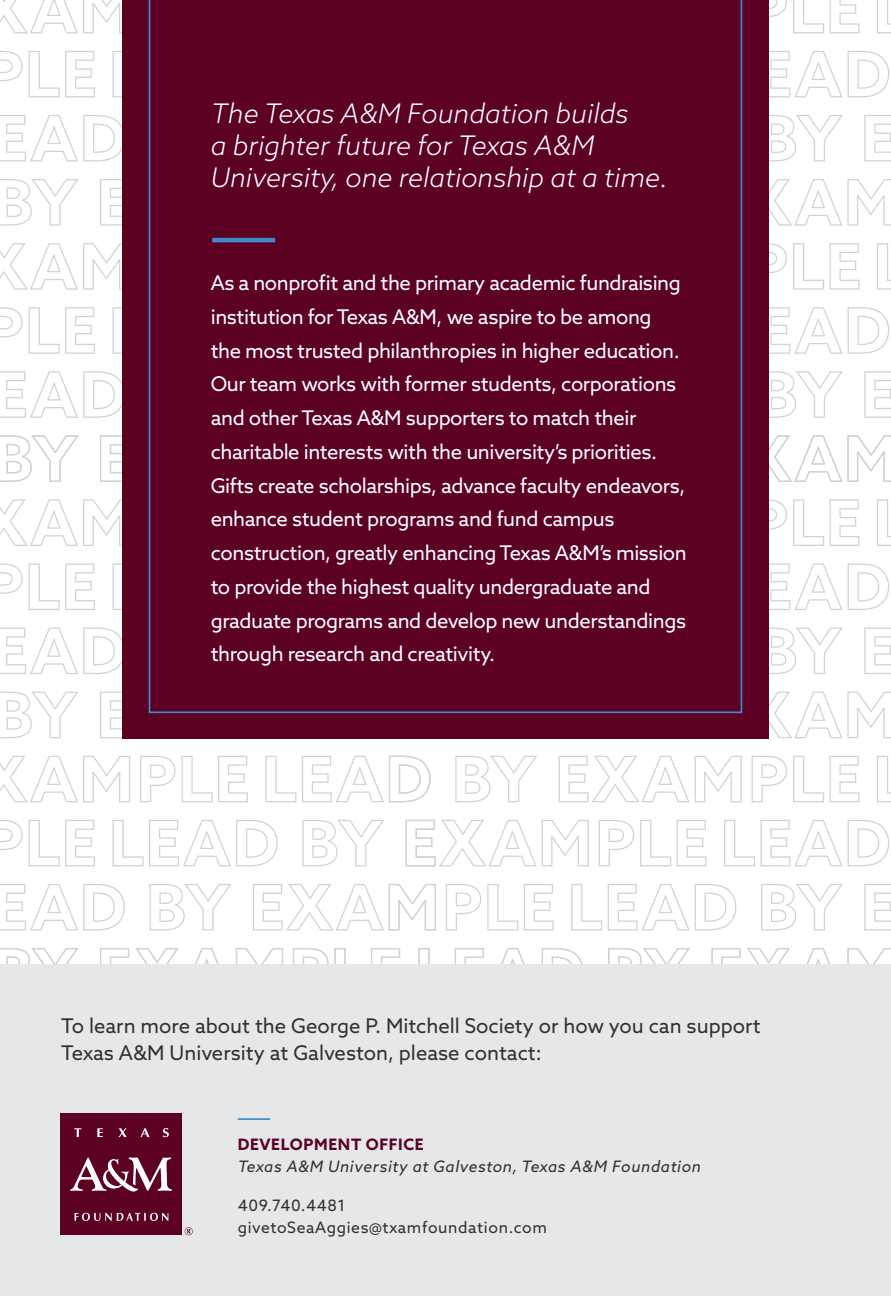
<style>
.page{position:relative;width:891px;height:1296px;background:#fff}
.page>*{position:absolute;margin:0;border:0;box-sizing:border-box;transform-origin:0 0}
.t1{font:italic 300 27px/32.4px "Azo Sans";color:#fff}
.t2{font:20.25px/33.8px "Azo Sans";letter-spacing:-.02em;color:#fff}
.t3{font:20.25px/27px "Azo Sans";color:#312f30}
.t4{font:italic 15.75px "Azo Sans";letter-spacing:.04em;color:#312f30}
.t5{font:15.75px/22.5px "Azo Sans";letter-spacing:.04em;color:#312f30}
.t6{font:700 15.75px "Azo Sans";letter-spacing:.04em;color:#5c0024}
</style>
<div class="page">
<svg style="left:769px;top:371px;width:74px;height:47px"></svg>
<svg style="left:864px;top:371px;width:27px;height:47px"></svg>
<svg style="left:769px;top:307px;width:120px;height:47px"></svg>
<svg style="left:877px;top:243px;width:14px;height:47px"></svg>
<svg style="left:769px;top:243px;width:18px;height:31px"></svg>
<svg style="left:793px;top:243px;width:31px;height:47px"></svg>
<svg style="left:830px;top:243px;width:29px;height:47px"></svg>
<svg style="left:769px;top:179px;width:122px;height:47px"></svg>
<svg style="left:769px;top:115px;width:74px;height:47px"></svg>
<svg style="left:864px;top:115px;width:27px;height:46px"></svg>
<svg style="left:769px;top:51px;width:120px;height:46px"></svg>
<svg style="left:877px;top:0;width:14px;height:33px"></svg>
<svg style="left:769px;top:0;width:18px;height:17px"></svg>
<svg style="left:793px;top:0;width:31px;height:33px"></svg>
<svg style="left:830px;top:0;width:29px;height:33px"></svg>
<svg style="left:571px;top:884px;width:31px;height:46px"></svg>
<svg style="left:608px;top:884px;width:128px;height:46px"></svg>
<svg style="left:761px;top:884px;width:82px;height:46px"></svg>
<svg style="left:864px;top:884px;width:27px;height:46px"></svg>
<svg style="left:446px;top:884px;width:35px;height:46px"></svg>
<svg style="left:487px;top:884px;width:31px;height:46px"></svg>
<svg style="left:524px;top:884px;width:30px;height:46px"></svg>
<svg style="left:724px;top:820px;width:31px;height:46px"></svg>
<svg style="left:761px;top:820px;width:128px;height:46px"></svg>
<svg style="left:599px;top:820px;width:35px;height:46px"></svg>
<svg style="left:640px;top:820px;width:31px;height:46px"></svg>
<svg style="left:677px;top:820px;width:30px;height:46px"></svg>
<svg style="left:877px;top:756px;width:14px;height:46px"></svg>
<svg style="left:455px;top:756px;width:82px;height:46px"></svg>
<svg style="left:559px;top:756px;width:183px;height:46px"></svg>
<svg style="left:752px;top:756px;width:35px;height:46px"></svg>
<svg style="left:793px;top:756px;width:31px;height:46px"></svg>
<svg style="left:830px;top:756px;width:29px;height:46px"></svg>
<svg style="left:769px;top:692px;width:122px;height:46px"></svg>
<svg style="left:769px;top:628px;width:74px;height:46px"></svg>
<svg style="left:864px;top:628px;width:27px;height:46px"></svg>
<svg style="left:769px;top:563px;width:120px;height:47px"></svg>
<svg style="left:877px;top:499px;width:14px;height:47px"></svg>
<svg style="left:769px;top:499px;width:18px;height:31px"></svg>
<svg style="left:793px;top:499px;width:31px;height:47px"></svg>
<svg style="left:830px;top:499px;width:29px;height:47px"></svg>
<svg style="left:769px;top:435px;width:122px;height:47px"></svg>
<svg style="left:418px;top:948px;width:31px;height:17px"></svg>
<svg style="left:455px;top:948px;width:128px;height:17px"></svg>
<svg style="left:608px;top:948px;width:82px;height:17px"></svg>
<svg style="left:711px;top:948px;width:180px;height:17px"></svg>
<svg style="left:0;top:371px;width:122px;height:47px"></svg>
<svg style="left:113px;top:307px;width:9px;height:47px"></svg>
<svg style="left:0;top:307px;width:23px;height:31px"></svg>
<svg style="left:29px;top:307px;width:66px;height:47px"></svg>
<svg style="left:0;top:243px;width:122px;height:47px"></svg>
<svg style="left:0;top:179px;width:79px;height:47px"></svg>
<svg style="left:100px;top:179px;width:22px;height:47px"></svg>
<svg style="left:0;top:115px;width:122px;height:47px"></svg>
<svg style="left:113px;top:51px;width:9px;height:46px"></svg>
<svg style="left:0;top:51px;width:23px;height:30px"></svg>
<svg style="left:29px;top:51px;width:66px;height:46px"></svg>
<svg style="left:0;top:0;width:122px;height:33px"></svg>
<svg style="left:0;top:884px;width:125px;height:46px"></svg>
<svg style="left:150px;top:884px;width:81px;height:46px"></svg>
<svg style="left:253px;top:884px;width:183px;height:46px"></svg>
<svg style="left:113px;top:820px;width:165px;height:46px"></svg>
<svg style="left:302px;top:820px;width:82px;height:46px"></svg>
<svg style="left:406px;top:820px;width:183px;height:46px"></svg>
<svg style="left:0;top:820px;width:23px;height:30px"></svg>
<svg style="left:29px;top:820px;width:66px;height:46px"></svg>
<svg style="left:265px;top:756px;width:31px;height:46px"></svg>
<svg style="left:302px;top:756px;width:129px;height:46px"></svg>
<svg style="left:0;top:756px;width:130px;height:46px"></svg>
<svg style="left:140px;top:756px;width:36px;height:46px"></svg>
<svg style="left:182px;top:756px;width:66px;height:46px"></svg>
<svg style="left:0;top:692px;width:78px;height:46px"></svg>
<svg style="left:100px;top:692px;width:22px;height:46px"></svg>
<svg style="left:0;top:628px;width:122px;height:46px"></svg>
<svg style="left:113px;top:563px;width:9px;height:47px"></svg>
<svg style="left:0;top:563px;width:23px;height:31px"></svg>
<svg style="left:29px;top:563px;width:66px;height:47px"></svg>
<svg style="left:0;top:499px;width:122px;height:47px"></svg>
<svg style="left:0;top:435px;width:79px;height:47px"></svg>
<svg style="left:100px;top:435px;width:22px;height:47px"></svg>
<svg style="left:0;top:948px;width:79px;height:17px"></svg>
<svg style="left:100px;top:948px;width:183px;height:17px"></svg>
<svg style="left:293px;top:948px;width:35px;height:17px"></svg>
<svg style="left:334px;top:948px;width:31px;height:17px"></svg>
<svg style="left:371px;top:948px;width:30px;height:17px"></svg>
<div style="left:0;top:965px;width:891px;height:331px;background:#e6e7e9"></div>
<div style="left:122px;top:0;width:647px;height:738px;background:#5c0024"></div>
<div style="left:149px;top:0;width:593px;height:713px;background:#5c0024"></div>
<hr style="left:212px;top:238px;width:63px;height:4px;background:#408ac9">
<hr style="left:238px;top:1118px;width:32px;height:2px;background:#408ac9">
<div style="left:61px;top:1114px;width:121px;height:121px;background:#5c0024"></div>
<svg style="left:70px;top:1157px;width:102px;height:35px"></svg>
<svg style="left:163px;top:1128px;width:6px;height:9px"></svg>
<svg style="left:119px;top:1128px;width:8px;height:9px"></svg>
<svg style="left:97px;top:1128px;width:6px;height:9px"></svg>
<svg style="left:74px;top:1128px;width:7px;height:9px"></svg>
<svg style="left:140px;top:1128px;width:10px;height:9px"></svg>
<svg style="left:75px;top:1213px;width:93px;height:8px"></svg>
<svg style="left:185px;top:1227px;width:8px;height:8px"></svg>
<h1 class="t1" style="left:211px;top:96px;width:459px">The Texas A&amp;M Foundation builds<br>a brighter future for Texas A&amp;M<br>University, one relationship at a time.</h1>
<p class="t2" style="left:211px;top:266px;width:478px">As a nonprofit and the primary academic fundraising institution for Texas A&amp;M, we aspire to be among the most trusted philanthropies in higher education.<br>Our team works with former students, corporations and other Texas A&amp;M supporters to match their charitable interests with the university’s priorities.<br>Gifts create scholarships, advance faculty endeavors, enhance student programs and fund campus construction, greatly enhancing Texas A&amp;M’s mission to provide the highest quality undergraduate and graduate programs and develop new understandings through research and creativity.</p>
<p class="t3" style="left:61px;top:1012px;width:701px">To learn more about the George P. Mitchell Society or how you can support<br>Texas A&amp;M University at Galveston, please contact:</p>
<p class="t6" style="left:238px;top:1133px;width:187px">DEVELOPMENT OFFICE</p>
<p class="t4" style="left:238px;top:1156px;width:465px">Texas A&amp;M University at Galveston, Texas A&amp;M Foundation</p>
<p class="t5" style="left:238px;top:1194px;width:311px">409.740.4481 givetoSeaAggies@txamfoundation.com</p>
</div>
